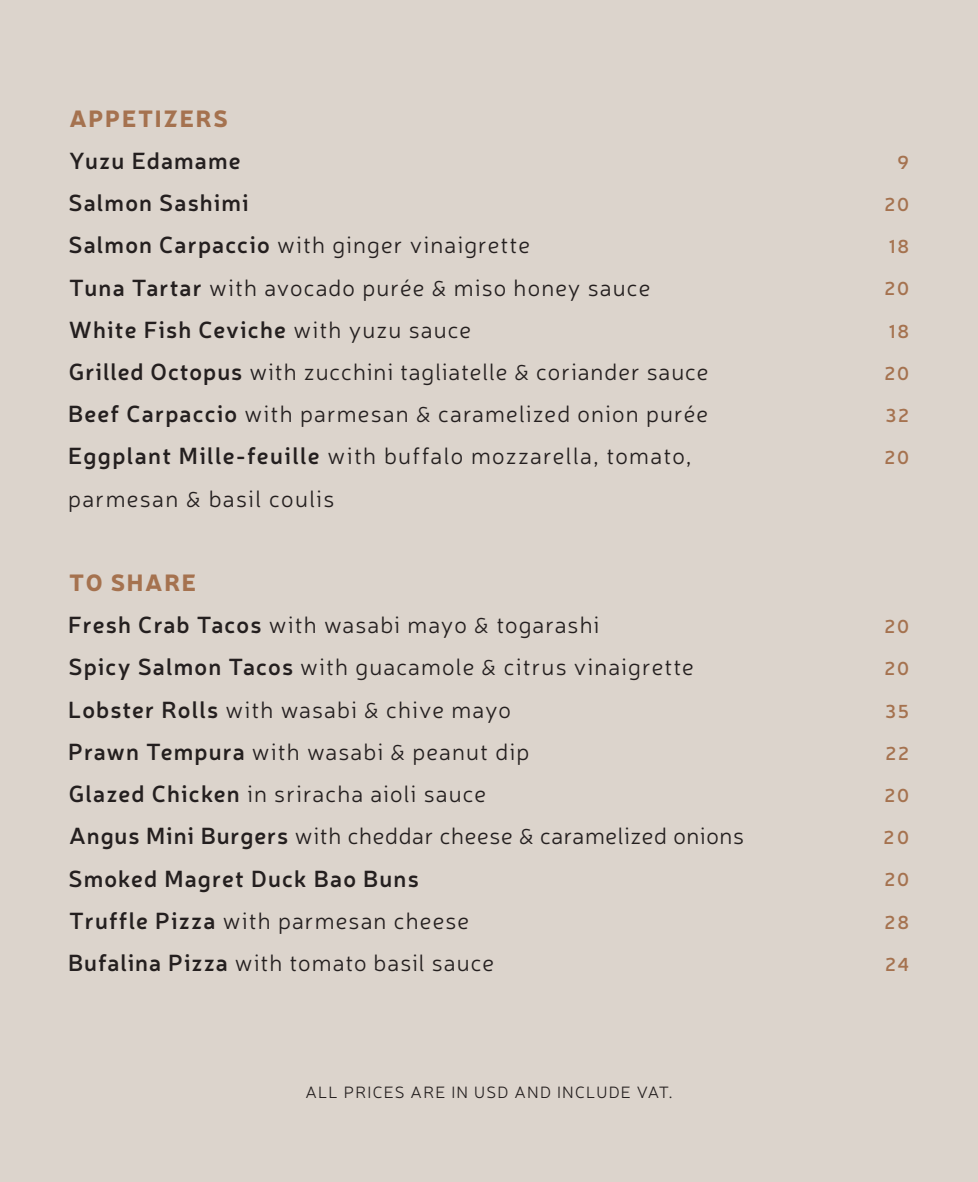
<style>
.page{position:relative;width:978px;height:1182px;background:#dcd4cc}
.page>*{position:absolute;margin:0;border:0;box-sizing:border-box;transform-origin:0 0}
.t1{font:300 23.25px/42.2px "Neris";letter-spacing:.05em;color:#241f1f}
.t2{font:600 23.25px/42.2px "Neris";letter-spacing:.05em;color:#241f1f}
.t3{font:300 23.25px "Neris";letter-spacing:.03em;color:#241f1f}
.t4{font:900 23.25px "Neris";letter-spacing:.075em;color:#a5724f}
.t5{font:600 18.75px "Neris";letter-spacing:.1em;color:#a5724f}
.t6{font:300 16.5px "Neris";letter-spacing:.075em;color:#241f1f}
.s1{font-weight:300}
.s2{font-weight:600}
.s3{font-size:21.75px}
.s4{font-weight:900;color:#a5724f}
</style>
<div class="page">
<p class="t4" style="left:69px;top:101px;width:160px">APPETIZERS</p>
<p class="t2" style="left:69px;top:138px;width:173px">Yuzu Edamame</p>
<p class="t2" style="left:68px;top:181px;width:463px">Salmon Sashimi<br>Salmon Carpaccio <span class="s1">with ginger vinaigrette</span></p>
<p class="t5" style="left:898px;top:149px;width:13px">9</p>
<p class="t5" style="left:884px;top:192px;width:26px">20</p>
<p class="t5" style="left:889px;top:234px;width:22px">18</p>
<p class="t1" style="left:69px;top:266px;width:583px"><span class="s2">Tuna Tartar</span> with avocado purée <span class="s3">&amp;</span> miso honey sauce</p>
<p class="t5" style="left:884px;top:276px;width:26px">20</p>
<p class="t5" style="left:889px;top:318px;width:22px">18</p>
<p class="t5" style="left:884px;top:360px;width:26px">20</p>
<p class="t2" style="left:69px;top:307px;width:404px">White Fish Ceviche <span class="s1">with yuzu sauce</span></p>
<p class="t1" style="left:69px;top:350px;width:641px"><span class="s2">Grilled Octopus</span> with zucchini tagliatelle <span class="s3">&amp;</span> coriander sauce</p>
<p class="t1" style="left:68px;top:392px;width:642px"><span class="s2">Beef Carpaccio</span> with parmesan <span class="s3">&amp;</span> caramelized onion purée<br><span class="s2">Eggplant Mille-feuille</span> with buffalo mozzarella, tomato, parmesan <span class="s3">&amp;</span> basil coulis</p>
<p class="t1" style="left:68px;top:561px;width:627px"><span class="s4">TO SHARE<br></span><span class="s2">Fresh Crab Tacos</span> with wasabi mayo <span class="s3">&amp;</span> togarashi<br><span class="s2">Spicy Salmon Tacos</span> with guacamole <span class="s3">&amp;</span> citrus vinaigrette</p>
<p class="t1" style="left:68px;top:688px;width:444px"><span class="s2">Lobster Rolls</span> with wasabi <span class="s3">&amp;</span> chive mayo</p>
<p class="t1" style="left:68px;top:730px;width:463px"><span class="s2">Prawn Tempura</span> with wasabi <span class="s3">&amp;</span> peanut dip</p>
<p class="t5" style="left:885px;top:403px;width:25px">32</p>
<p class="t5" style="left:884px;top:445px;width:26px">20</p>
<p class="t5" style="left:884px;top:614px;width:26px">20</p>
<p class="t5" style="left:884px;top:656px;width:26px">20</p>
<p class="t5" style="left:885px;top:698px;width:25px">35</p>
<p class="t5" style="left:885px;top:740px;width:25px">22</p>
<p class="t1" style="left:69px;top:772px;width:419px"><span class="s2">Glazed Chicken</span> in sriracha aioli sauce</p>
<p class="t5" style="left:884px;top:782px;width:26px">20</p>
<p class="t3" style="left:69px;top:821px;width:676px"><span class="s2">Angus Mini Burgers</span> with cheddar cheese <span class="s3">&amp;</span> caramelized onions</p>
<p class="t2" style="left:68px;top:856px;width:352px">Smoked Magret Duck Bao Buns</p>
<p class="t1" style="left:68px;top:899px;width:427px"><span class="s2">Truffle Pizza</span> with parmesan cheese<br><span class="s2">Bufalina Pizza</span> with tomato basil sauce</p>
<p class="t6" style="left:305px;top:1081px;width:369px">ALL PRICES ARE IN USD AND INCLUDE VAT.</p>
<p class="t5" style="left:883px;top:825px;width:27px">20</p>
<p class="t5" style="left:884px;top:867px;width:26px">20</p>
<p class="t5" style="left:885px;top:909px;width:26px">28</p>
<p class="t5" style="left:885px;top:951px;width:26px">24</p>
</div>
